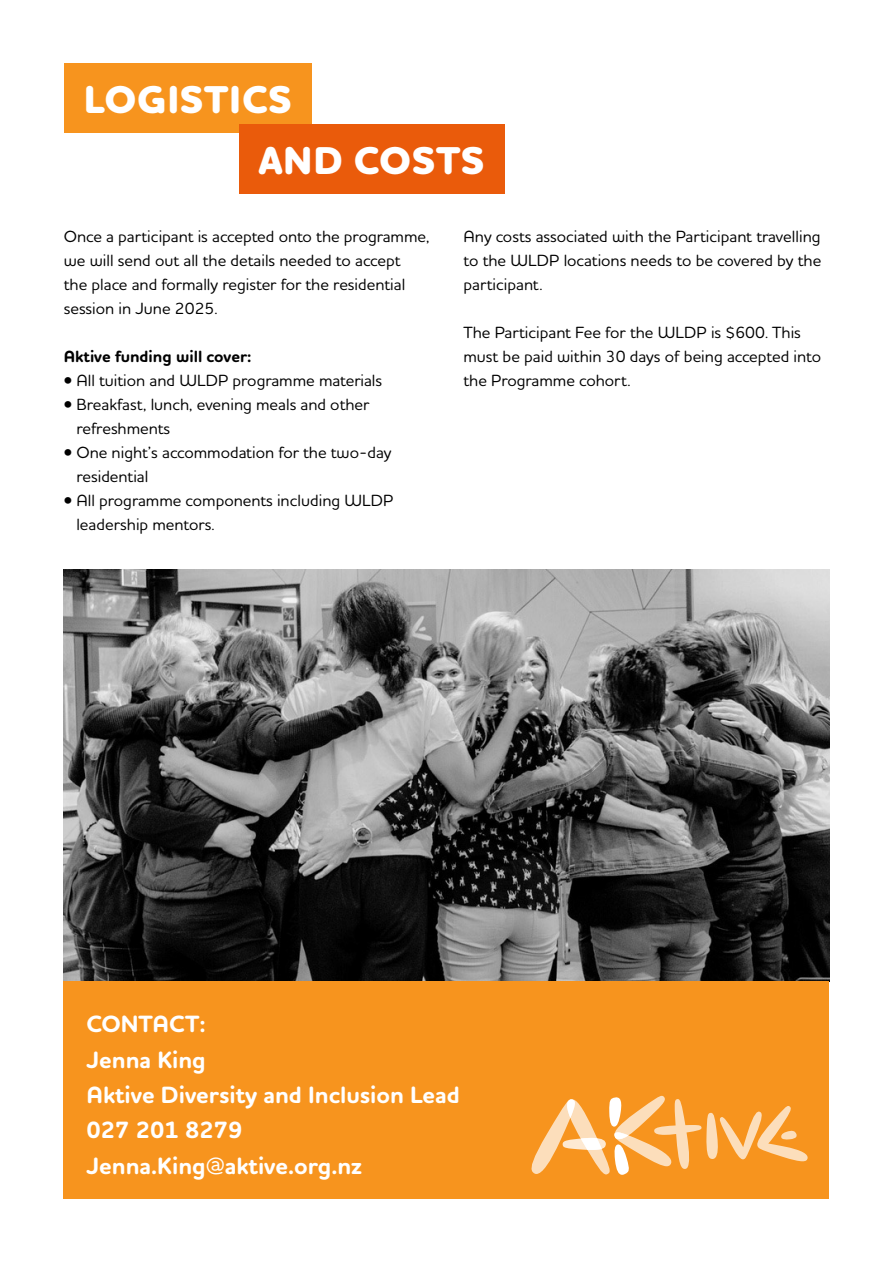
<style>
.page{position:relative;width:893px;height:1263px;background:#fff}
.page>*{position:absolute;margin:0;border:0;box-sizing:border-box;transform-origin:0 0}
.t1{font:800 39.45px "Houschka Rounded";letter-spacing:.02em;color:#fff}
.t2{font:700 24px/35.4px "Houschka Rounded";color:#fff}
.t3{font:500 16.5px/24px "Houschka Rounded";color:#000}
.t4{font:700 16.5px "Houschka Rounded";color:#000}
</style>
<div class="page">
<div style="left:64px;top:64px;width:248px;height:69px;background:#f7941e"></div>
<img style="left:64px;top:570px;width:765px;height:411px">
<div style="left:64px;top:981px;width:765px;height:218px;background:#f7941e"></div>
<svg style="left:531px;top:1096px;width:277px;height:79px"></svg>
<div style="left:239px;top:124px;width:265px;height:69px;background:#ea5b0b"></div>
<h1 class="t1" style="left:84px;top:75px;width:210px">LOGISTICS</h1>
<h1 class="t1" style="left:258px;top:135px;width:228px">AND COSTS</h1>
<p class="t3" style="left:64px;top:224px;width:367px">Once a participant is accepted onto the programme, we will send out all the details needed to accept<br>the place and formally register for the residential session in June 2025.</p>
<p class="t4" style="left:64px;top:345px;width:189px">Aktive funding will cover:</p>
<p class="t3" style="left:64px;top:368px;width:320px">• All tuition and WLDP programme materials</p>
<p class="t3" style="left:76px;top:392px;width:295px;text-indent:-13px">• Breakfast, lunch, evening meals and other refreshments</p>
<p class="t3" style="left:76px;top:440px;width:317px;text-indent:-13px">• One night’s accommodation for the two-day residential</p>
<p class="t3" style="left:76px;top:488px;width:319px;text-indent:-13px">• All programme components including WLDP leadership mentors.</p>
<p class="t3" style="left:463px;top:224px;width:359px;text-align:justify">Any costs associated with the Participant travelling to the WLDP locations needs to be covered by the participant.</p>
<p class="t3" style="left:463px;top:320px;width:359px">The Participant Fee for the WLDP is $600. This must be paid within 30 days of being accepted into the Programme cohort.</p>
<h2 class="t2" style="left:86px;top:1007px;width:375px">CONTACT:<br>Jenna King<br>Aktive Diversity and Inclusion Lead<br>027 201 8279<br>Jenna.King@aktive.org.nz</h2>
</div>
